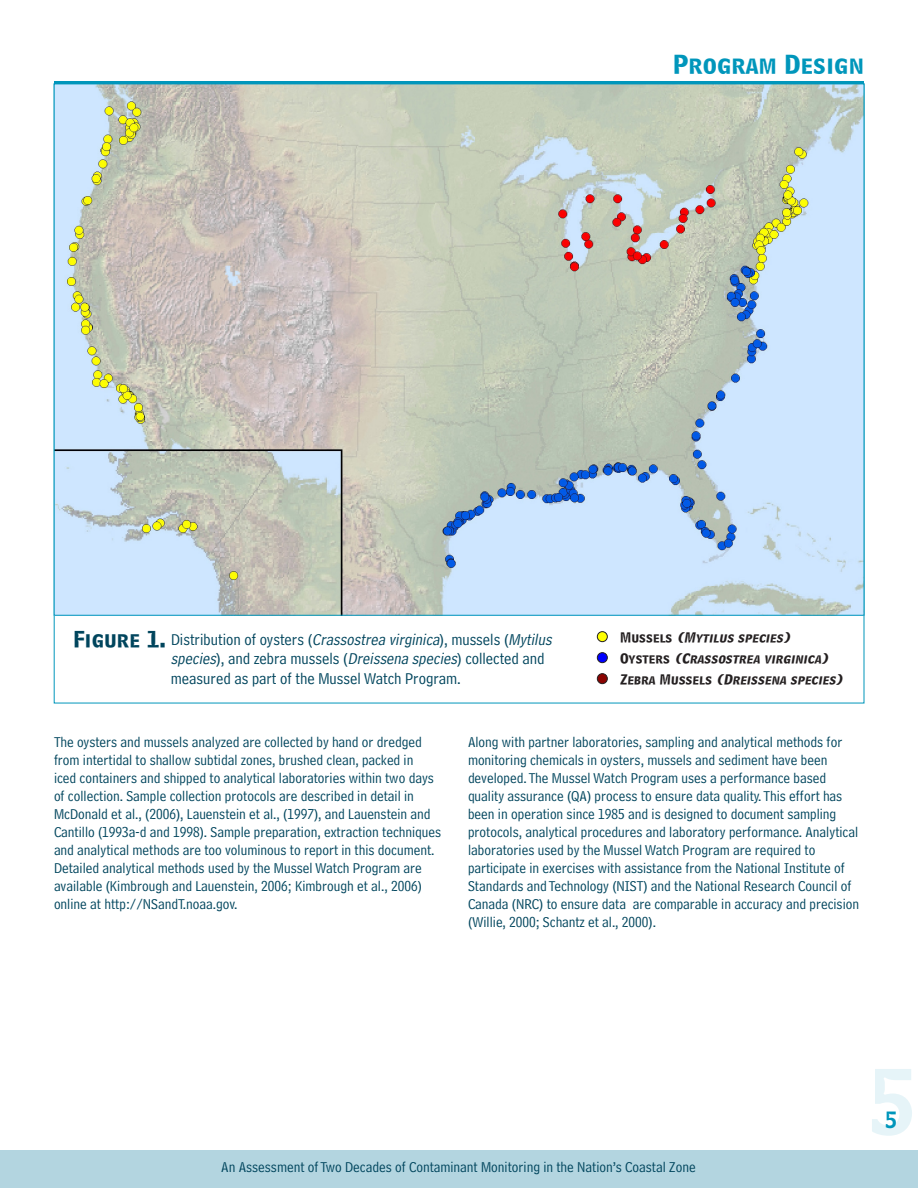
<style>
.page{position:relative;width:918px;height:1188px;background:#fff}
.page>*{position:absolute;margin:0;border:0;box-sizing:border-box;transform-origin:0 0}
.t1{font:90px "Bell Centennial Name And Number";color:#0096bb}
.t2{font:22.5px "Bell Centennial Bold Listing";color:#0096bb}
.t3{font:22.5px "Bell Centennial Name And Number";color:#0096bb}
.t4{font:19.5px "Bell Centennial Bold Listing";color:#00455d}
.t5{font:16.5px/19.8px "Bell Centennial Address";color:#00455d}
.Body_Text{font:15px/18px "Bell Centennial Address";color:#00455d}
.t6{font:italic 12px/21.1px "Bell Centennial Bold Listing";color:#231f20}
.s1{font-style:italic}
.s2{font-style:normal}
</style>
<div class="page">
<div style="left:0;top:1150px;width:918px;height:38px;background:#b3d5e0"></div>
<img style="left:56px;top:86px;width:806px;height:527px">
<div style="left:597px;top:632px;width:10px;height:10px;background:#ff0;border-radius:50%"></div>
<div style="left:597px;top:631px;width:11px;height:11px;border:1px solid #231f20;border-radius:50%"></div>
<div style="left:597px;top:653px;width:10px;height:10px;background:#00f;border-radius:50%"></div>
<div style="left:597px;top:652px;width:11px;height:11px;border:1px solid #231f20;border-radius:50%"></div>
<div style="left:597px;top:674px;width:10px;height:10px;background:#8b0402;border-radius:50%"></div>
<div style="left:597px;top:673px;width:11px;height:11px;border:1px solid #231f20;border-radius:50%"></div>
<hr style="left:54px;top:81px;width:810px;height:2px;background:#0096bb">
<p class="t2" style="left:673px;top:48px;width:192px">Program Design</p>
<p class="t4" style="left:74px;top:626px;width:94px">Figure 1.</p>
<p class="t5" style="left:171px;top:629px;width:386px">Distribution of oysters (<span class="s1">Crassostrea virginica</span>), mussels (<span class="s1">Mytilus species</span>), and zebra mussels (<span class="s1">Dreissena species</span>) collected and measured as part of the Mussel Watch Program.</p>
<p class="t6" style="left:620px;top:626px;width:228px"><span class="s2">M u s s e l s</span> (Mytilus species)<br><span class="s2">O y s t e r s</span> (Crassostrea virginica)<br><span class="s2">Zebra Mussels</span> (Dreissena species)</p>
<p class="Body_Text" style="left:54px;top:733px;width:389px">The oysters and mussels analyzed are collected by hand or dredged from intertidal to shallow subtidal zones, brushed clean, packed in<br>iced containers and shipped to analytical laboratories within two days of collection. Sample collection protocols are described in detail in McDonald et al., (2006), Lauenstein et al., (1997), and Lauenstein and Cantillo (1993a-d and 1998). Sample preparation, extraction techniques and analytical methods are too voluminous to report in this document.<br>Detailed analytical methods used by the Mussel Watch Program are available (Kimbrough and Lauenstein, 2006; Kimbrough et al., 2006) online at http://NSandT.noaa.gov.</p>
<p class="Body_Text" style="left:468px;top:734px;width:393px">Along with partner laboratories, sampling and analytical methods for monitoring chemicals in oysters, mussels and sediment have been developed. The Mussel Watch Program uses a performance based quality assurance (QA) process to ensure data quality. This effort has been in operation since 1985 and is designed to document sampling protocols, analytical procedures and laboratory performance. Analytical laboratories used by the Mussel Watch Program are required to participate in exercises with assistance from the National Institute of Standards and Technology (NIST) and the National Research Council of Canada (NRC) to ensure data are comparable in accuracy and precision (Willie, 2000; Schantz et al., 2000).</p>
<p class="Body_Text" style="left:221px;top:1158px;width:476px">An Assessment of Two Decades of Contaminant Monitoring in the Nation’s Coastal Zone</p>
<h1 class="t1" style="left:867px;top:1045px;width:52px">5</h1>
<h2 class="t3" style="left:885px;top:1106px;width:14px">5</h2>
</div>
